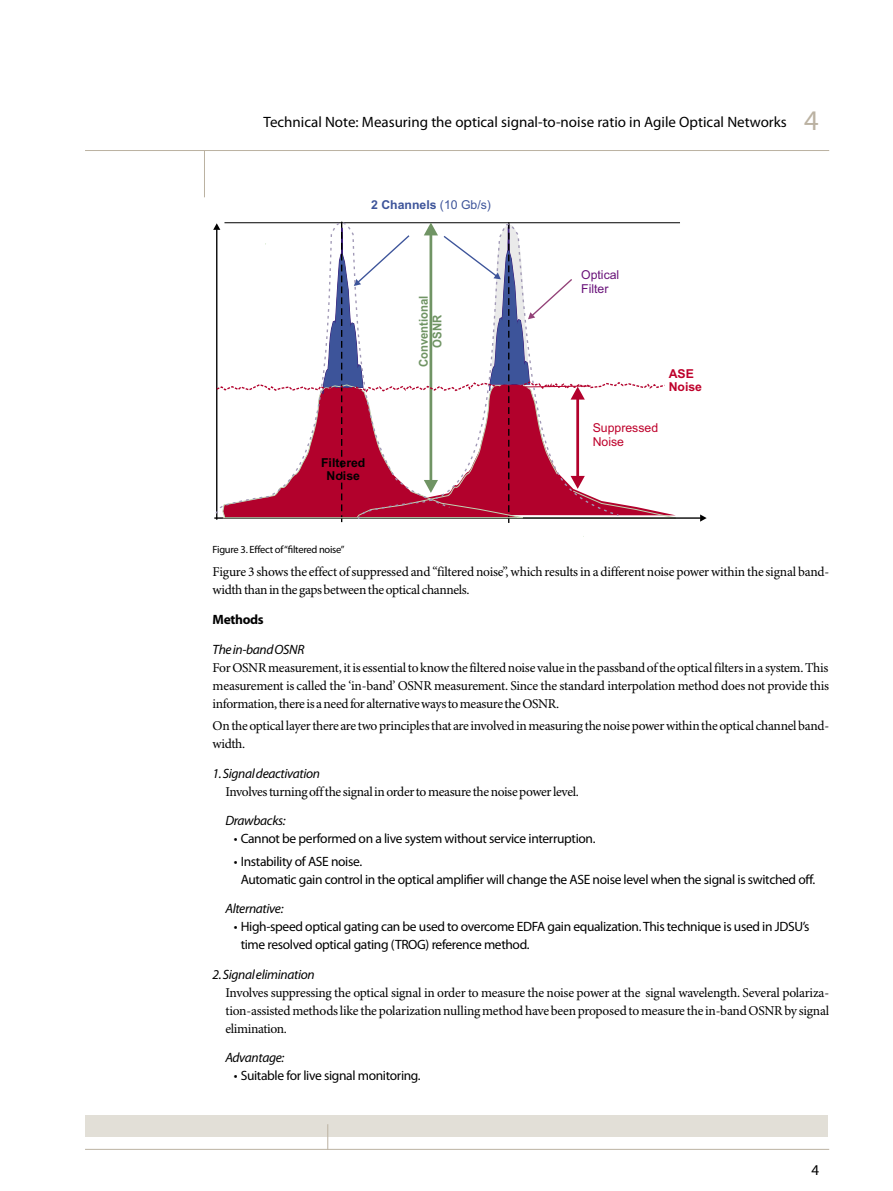
<style>
.page{position:relative;width:893px;height:1191px;background:#fff}
.page>*{position:absolute;margin:0;border:0;box-sizing:border-box;transform-origin:0 0}
.t1{font:15px "Myriad Pro";color:#000}
.Body{font:13.5px/18px "Minion Pro";letter-spacing:-.025em;color:#000}
.Bullet_points{font:13.5px/18px "Myriad Pro";letter-spacing:-.025em;color:#000}
.Body_subhead_italic{font:italic 13.5px "Myriad Pro";letter-spacing:-.025em;color:#000}
.Body_subhead_bold{font:700 13.5px "Myriad Pro";letter-spacing:-.025em;color:#000}
.t2{font:700 12.3px "Arial";color:#3d549a}
.t3{font:700 12.3px/13.6px "Arial";color:#709464;text-align:center;scale:.92 1}
.t4{font:12.3px/13.6px "Arial";color:#be002b}
.t5{font:700 12.3px/13.6px "Arial";color:#000;text-align:center}
.t6{font:12.3px/13.6px "Arial";color:#681179}
.t7{font:700 12.3px/13.6px "Arial";color:#be002b}
.t8{font:10.5px "Myriad Pro";letter-spacing:-.025em;color:#000}
.s1{font-size:28.5px;color:#bbb2a2}
.s2{font-weight:400}
</style>
<div class="page">
<div style="left:85px;top:1115px;width:743px;height:22px;background:#e2dfd7"></div>
<hr style="left:85px;top:1149px;width:744px;height:1px;background:#bbb2a2">
<svg style="left:327px;top:1124px;width:1px;height:25px"></svg>
<hr style="left:85px;top:150px;width:744px;height:1px;background:#bbb2a2">
<hr style="left:204px;top:150px;width:1px;height:47px;background:#bbb2a2">
<hr style="left:214px;top:517px;width:487px;height:2px;background:#000">
<svg style="left:700px;top:514px;width:7px;height:7px"></svg>
<svg style="left:213px;top:222px;width:468px;height:301px"></svg>
<p class="t1" style="left:264px;top:114px;width:557px">Technical Note: Measuring the optical signal-to-noise ratio in Agile Optical Networks <span class="s1">4</span></p>
<p class="t2" style="left:371px;top:197px;width:121px">2 Channels <span class="s2">(10 Gb/s)</span></p>
<p class="t5" style="left:321px;top:457px;width:46px">Filtered<br>Noise</p>
<p class="t3" style="left:418px;top:367px;width:79px;rotate:-90deg">Conventional<br>OSNR</p>
<p class="t6" style="left:581px;top:269px;width:40px">Optical<br>Filter</p>
<p class="t7" style="left:669px;top:368px;width:35px">ASE<br>Noise</p>
<p class="t4" style="left:593px;top:422px;width:67px">Suppressed<br>Noise</p>
<p class="t8" style="left:213px;top:544px;width:134px">Figure 3. Effect of “filtered noise”</p>
<p class="Body" style="left:213px;top:563px;width:618px">Figure 3 shows the effect of suppressed and “filtered noise”, which results in a different noise power within the signal band&shy;width than in the gaps between the optical channels.</p>
<p class="Body_subhead_bold" style="left:213px;top:612px;width:53px">Methods</p>
<p class="Body_subhead_italic" style="left:213px;top:642px;width:93px">The in-band OSNR</p>
<p class="Body" style="left:213px;top:659px;width:618px;text-align:justify">For OSNR measurement, it is essential to know the filtered noise value in the passband of the optical filters in a system. This measurement is called the ‘in-band’ OSNR measurement. Since the standard interpolation method does not provide this information, there is a need for alternative ways to measure the OSNR.</p>
<p class="Body" style="left:213px;top:717px;width:618px">On the optical layer there are two principles that are involved in measuring the noise power within the optical channel band&shy;width.</p>
<p class="Body_subhead_italic" style="left:213px;top:766px;width:109px">1. Signal deactivation</p>
<p class="Body" style="left:225px;top:783px;width:355px">Involves turning off the signal in order to measure the noise power level.</p>
<p class="Body_subhead_italic" style="left:225px;top:813px;width:62px">Drawbacks:</p>
<p class="Bullet_points" style="left:234px;top:830px;width:363px">• Cannot be performed on a live system without service interruption.</p>
<p class="Bullet_points" style="left:241px;top:852px;width:576px;text-indent:-7px">• Instability of ASE noise.<br>Automatic gain control in the optical amplifier will change the ASE noise level when the signal is switched off.</p>
<p class="Body_subhead_italic" style="left:225px;top:901px;width:60px">Alternative:</p>
<p class="Bullet_points" style="left:241px;top:917px;width:570px;text-indent:-7px">• High-speed optical gating can be used to overcome EDFA gain equalization. This technique is used in JDSU’s time resolved optical gating (TROG) reference method.</p>
<p class="Body_subhead_italic" style="left:213px;top:966px;width:104px">2. Signal elimination</p>
<p class="Body" style="left:225px;top:983px;width:605px;text-align:justify">Involves suppressing the optical signal in order to measure the noise power at the signal wavelength. Several polariza&shy;tion-assisted methods like the polarization nulling method have been proposed to measure the in-band OSNR by signal elimination.</p>
<p class="Body_subhead_italic" style="left:225px;top:1050px;width:61px">Advantage:</p>
<p class="Bullet_points" style="left:234px;top:1066px;width:188px">• Suitable for live signal monitoring.</p>
<p class="t1" style="left:811px;top:1162px;width:9px">4</p>
</div>
